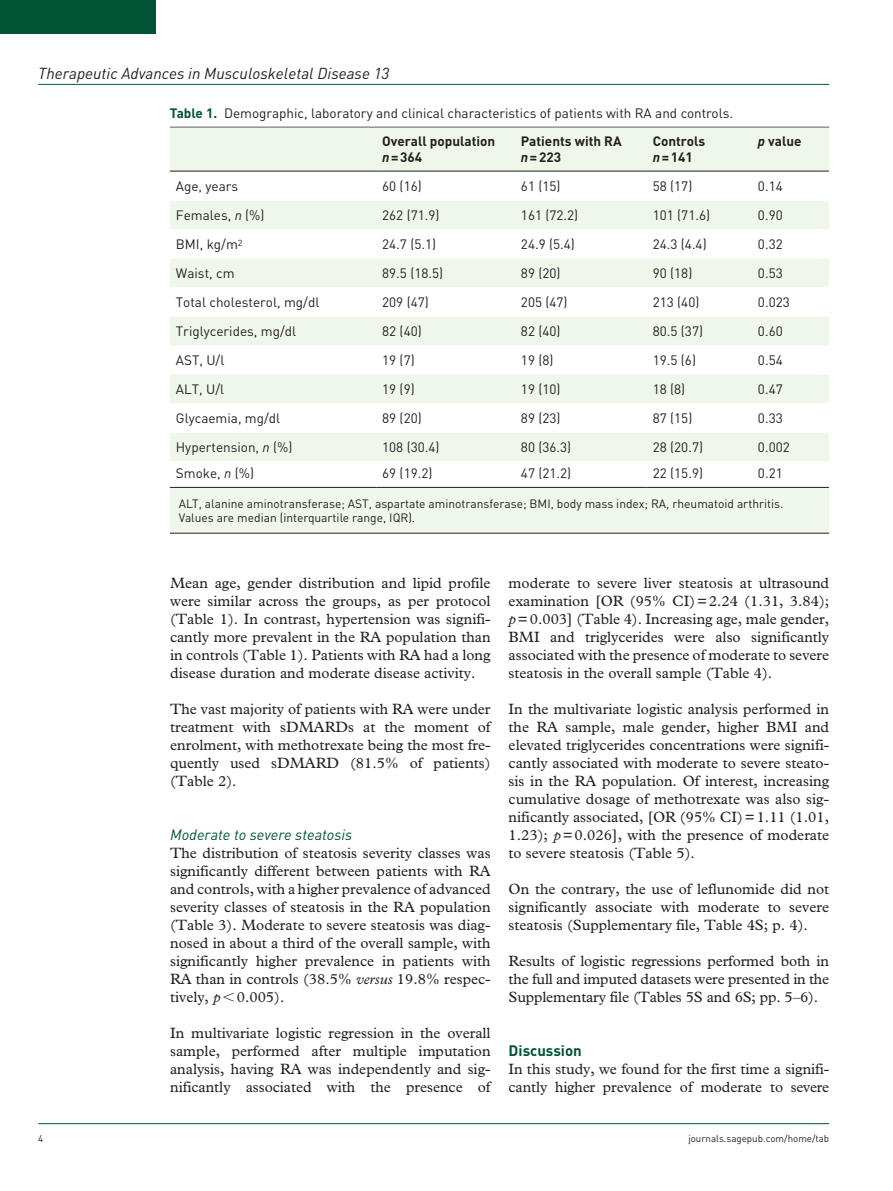
<style>
.page{position:relative;width:893px;height:1191px;background:#fff}
.page>*{position:absolute;margin:0;border:0;box-sizing:border-box;transform-origin:0 0}
.t1{font:italic 15.75px "DIN";color:#231f20}
.Text-Indent{font:15px/18px "Plantin Std";color:#231f20;text-align:justify}
.Text{font:15px/18px "Plantin Std";color:#231f20;text-align:justify}
.SEC-B{font:italic 15px "DIN";color:#015436}
.SEC-A{font:700 15px "DIN";color:#015436}
.TT{font:13.5px "DIN";color:#231f20}
.TN{font:13.5px "DIN";color:#231f20}
.CH{font:700 13.5px "DIN";color:#231f20}
.SO{font:12px "DIN";color:#231f20}
.SO_NT{font:12px "DIN";color:#231f20}
.t2{font:9.75px "DIN";color:#231f20}
.s1{font-weight:700;color:#015436}
.s2{font-style:italic}
</style>
<div class="page">
<hr style="left:38px;top:84px;width:791px;height:1px;background:#015436">
<hr style="left:38px;top:1123px;width:791px;height:1px;background:#015436">
<div style="left:0;top:0;width:155px;height:34px;background:#015436"></div>
<div style="left:170px;top:487px;width:659px;height:46px;background:#eff7ea"></div>
<hr style="left:170px;top:127px;width:659px;height:1px;background:#231f20">
<hr style="left:170px;top:533px;width:659px;height:1px;background:#231f20">
<div style="left:170px;top:128px;width:659px;height:43px;background:#eff7ea"></div>
<svg style="left:170px;top:201px;width:659px;height:286px"></svg>
<hr style="left:170px;top:171px;width:206px;height:1px;background:#231f20">
<hr style="left:376px;top:171px;width:139px;height:1px;background:#231f20">
<hr style="left:515px;top:171px;width:132px;height:1px;background:#231f20">
<hr style="left:647px;top:171px;width:105px;height:1px;background:#231f20">
<hr style="left:752px;top:171px;width:77px;height:1px;background:#231f20">
<hr style="left:170px;top:487px;width:206px;height:1px;background:#231f20">
<hr style="left:376px;top:487px;width:139px;height:1px;background:#231f20">
<hr style="left:515px;top:487px;width:132px;height:1px;background:#231f20">
<hr style="left:647px;top:487px;width:105px;height:1px;background:#231f20">
<hr style="left:752px;top:487px;width:77px;height:1px;background:#231f20">
<p class="t1" style="left:38px;top:63px;width:353px">Therapeutic Advances in Musculoskeletal Disease 13</p>
<p class="TN" style="left:170px;top:105px;width:565px"><span class="s1">Table 1.</span> Demographic, laboratory and clinical characteristics of patients with RA and controls.</p>
<p class="CH" style="left:382px;top:133px;width:115px">Overall population</p>
<p class="CH" style="left:382px;top:148px;width:42px"><span class="s2">n</span>=364</p>
<p class="CH" style="left:653px;top:133px;width:54px">Controls</p>
<p class="CH" style="left:653px;top:148px;width:42px"><span class="s2">n</span>=141</p>
<p class="CH" style="left:521px;top:133px;width:102px">Patients with RA</p>
<p class="CH" style="left:521px;top:148px;width:42px"><span class="s2">n</span>=223</p>
<p class="CH" style="left:758px;top:133px;width:45px"><span class="s2">p</span> value</p>
<p class="TT" style="left:176px;top:178px;width:64px">Age, years</p>
<p class="TT" style="left:382px;top:178px;width:41px">60 (16)</p>
<p class="TT" style="left:521px;top:178px;width:41px">61 (15)</p>
<p class="TT" style="left:653px;top:178px;width:41px">58 (17)</p>
<p class="TT" style="left:758px;top:178px;width:26px">0.14</p>
<p class="TT" style="left:176px;top:207px;width:90px">Females, <span class="s2">n</span> (%)</p>
<p class="TT" style="left:382px;top:207px;width:59px">262 (71.9)</p>
<p class="TT" style="left:521px;top:207px;width:59px">161 (72.2)</p>
<p class="TT" style="left:653px;top:207px;width:59px">101 (71.6)</p>
<p class="TT" style="left:758px;top:207px;width:26px">0.90</p>
<p class="TT" style="left:176px;top:236px;width:68px">BMI, kg/m<sup>2</sup></p>
<p class="TT" style="left:382px;top:236px;width:55px">24.7 (5.1)</p>
<p class="TT" style="left:521px;top:236px;width:55px">24.9 (5.4)</p>
<p class="TT" style="left:653px;top:236px;width:55px">24.3 (4.4)</p>
<p class="TT" style="left:758px;top:236px;width:26px">0.32</p>
<p class="TT" style="left:176px;top:265px;width:60px">Waist, cm</p>
<p class="TT" style="left:382px;top:265px;width:62px">89.5 (18.5)</p>
<p class="TT" style="left:521px;top:265px;width:41px">89 (20)</p>
<p class="TT" style="left:653px;top:265px;width:41px">90 (18)</p>
<p class="TT" style="left:758px;top:265px;width:26px">0.53</p>
<p class="TT" style="left:176px;top:294px;width:145px">Total cholesterol, mg/dl</p>
<p class="TT" style="left:382px;top:294px;width:48px">209 (47)</p>
<p class="TT" style="left:521px;top:294px;width:48px">205 (47)</p>
<p class="TT" style="left:653px;top:294px;width:48px">213 (40)</p>
<p class="TT" style="left:758px;top:294px;width:33px">0.023</p>
<p class="TT" style="left:176px;top:323px;width:122px">Triglycerides, mg/dl</p>
<p class="TT" style="left:382px;top:323px;width:41px">82 (40)</p>
<p class="TT" style="left:521px;top:323px;width:41px">82 (40)</p>
<p class="TT" style="left:653px;top:323px;width:52px">80.5 (37)</p>
<p class="TT" style="left:758px;top:323px;width:26px">0.60</p>
<p class="TT" style="left:176px;top:352px;width:50px">AST, U/l</p>
<p class="TT" style="left:382px;top:352px;width:34px">19 (7)</p>
<p class="TT" style="left:521px;top:352px;width:34px">19 (8)</p>
<p class="TT" style="left:653px;top:352px;width:45px">19.5 (6)</p>
<p class="TT" style="left:758px;top:352px;width:26px">0.54</p>
<p class="TT" style="left:176px;top:381px;width:50px">ALT, U/l</p>
<p class="TT" style="left:382px;top:381px;width:34px">19 (9)</p>
<p class="TT" style="left:521px;top:381px;width:41px">19 (10)</p>
<p class="TT" style="left:653px;top:381px;width:34px">18 (8)</p>
<p class="TT" style="left:758px;top:381px;width:26px">0.47</p>
<p class="TT" style="left:176px;top:410px;width:106px">Glycaemia, mg/dl</p>
<p class="TT" style="left:382px;top:410px;width:41px">89 (20)</p>
<p class="TT" style="left:521px;top:410px;width:41px">89 (23)</p>
<p class="TT" style="left:653px;top:410px;width:41px">87 (15)</p>
<p class="TT" style="left:758px;top:410px;width:26px">0.33</p>
<p class="TT" style="left:176px;top:439px;width:118px">Hypertension, <span class="s2">n</span> (%)</p>
<p class="TT" style="left:382px;top:439px;width:59px">108 (30.4)</p>
<p class="TT" style="left:521px;top:439px;width:52px">80 (36.3)</p>
<p class="TT" style="left:653px;top:439px;width:52px">28 (20.7)</p>
<p class="TT" style="left:758px;top:439px;width:33px">0.002</p>
<p class="TT" style="left:176px;top:465px;width:80px">Smoke, <span class="s2">n</span> (%)</p>
<p class="TT" style="left:382px;top:465px;width:52px">69 (19.2)</p>
<p class="TT" style="left:521px;top:465px;width:52px">47 (21.2)</p>
<p class="TT" style="left:653px;top:465px;width:52px">22 (15.9)</p>
<p class="TT" style="left:758px;top:465px;width:26px">0.21</p>
<p class="SO" style="left:179px;top:496px;width:606px">ALT, alanine aminotransferase; AST, aspartate aminotransferase; BMI, body mass index; RA, rheumatoid arthritis.</p>
<p class="SO_NT" style="left:179px;top:510px;width:238px">Values are median (interquartile range, IQR).</p>
<p class="Text-Indent" style="left:170px;top:574px;width:322px">Mean age, gender distribution and lipid profile were similar across the groups, as per protocol (Table 1). In contrast, hypertension was signifi&shy;cantly more prevalent in the RA population than in controls (Table 1). Patients with RA had a long disease duration and moderate disease activity.</p>
<p class="Text-Indent" style="left:170px;top:700px;width:322px">The vast majority of patients with RA were under treatment with sDMARDs at the moment of enrolment, with methotrexate being the most fre&shy;quently used sDMARD (81.5% of patients) (Table 2).</p>
<p class="SEC-B" style="left:170px;top:825px;width:184px">Moderate to severe steatosis</p>
<p class="Text" style="left:170px;top:844px;width:322px">The distribution of steatosis severity classes was significantly different between patients with RA and controls, with a higher prevalence of advanced severity classes of steatosis in the RA population (Table 3). Moderate to severe steatosis was diag&shy;nosed in about a third of the overall sample, with significantly higher prevalence in patients with RA than in controls (38.5% <span class="s2">versus</span> 19.8% respec&shy;tively, <span class="s2">p</span> 0.005).</p>
<p class="Text-Indent" style="left:170px;top:1024px;width:322px">In multivariate logistic regression in the overall sample, performed after multiple imputation analysis, having RA was independently and sig&shy;nificantly associated with the presence of</p>
<p class="Text-Indent" style="left:509px;top:574px;width:322px">moderate to severe liver steatosis at ultrasound examination [OR (95% CI)=2.24 (1.31, 3.84); <span class="s2">p</span>=0.003] (Table 4). Increasing age, male gender, BMI and triglycerides were also significantly associated with the presence of moderate to severe steatosis in the overall sample (Table 4).</p>
<p class="Text-Indent" style="left:509px;top:700px;width:322px">In the multivariate logistic analysis performed in the RA sample, male gender, higher BMI and elevated triglycerides concentrations were signifi&shy;cantly associated with moderate to severe steato&shy;sis in the RA population. Of interest, increasing cumulative dosage of methotrexate was also sig&shy;nificantly associated, [OR (95% CI)=1.11 (1.01, 1.23); <span class="s2">p</span>=0.026], with the presence of moderate to severe steatosis (Table 5).</p>
<p class="Text-Indent" style="left:509px;top:880px;width:322px">On the contrary, the use of leflunomide did not significantly associate with moderate to severe steatosis (Supplementary file, Table 4S; p. 4).</p>
<p class="Text-Indent" style="left:509px;top:952px;width:322px">Results of logistic regressions performed both in the full and imputed datasets were presented in the Supplementary file (Tables 5S and 6S; pp. 5–6).</p>
<p class="SEC-A" style="left:509px;top:1041px;width:75px">Discussion</p>
<p class="Text" style="left:509px;top:1060px;width:322px">In this study, we found for the first time a signifi&shy;cantly higher prevalence of moderate to severe</p>
<p class="t2" style="left:38px;top:1132px;width:7px">4</p>
<p class="t2" style="left:688px;top:1132px;width:142px">journals.sagepub.com/home/tab</p>
</div>
